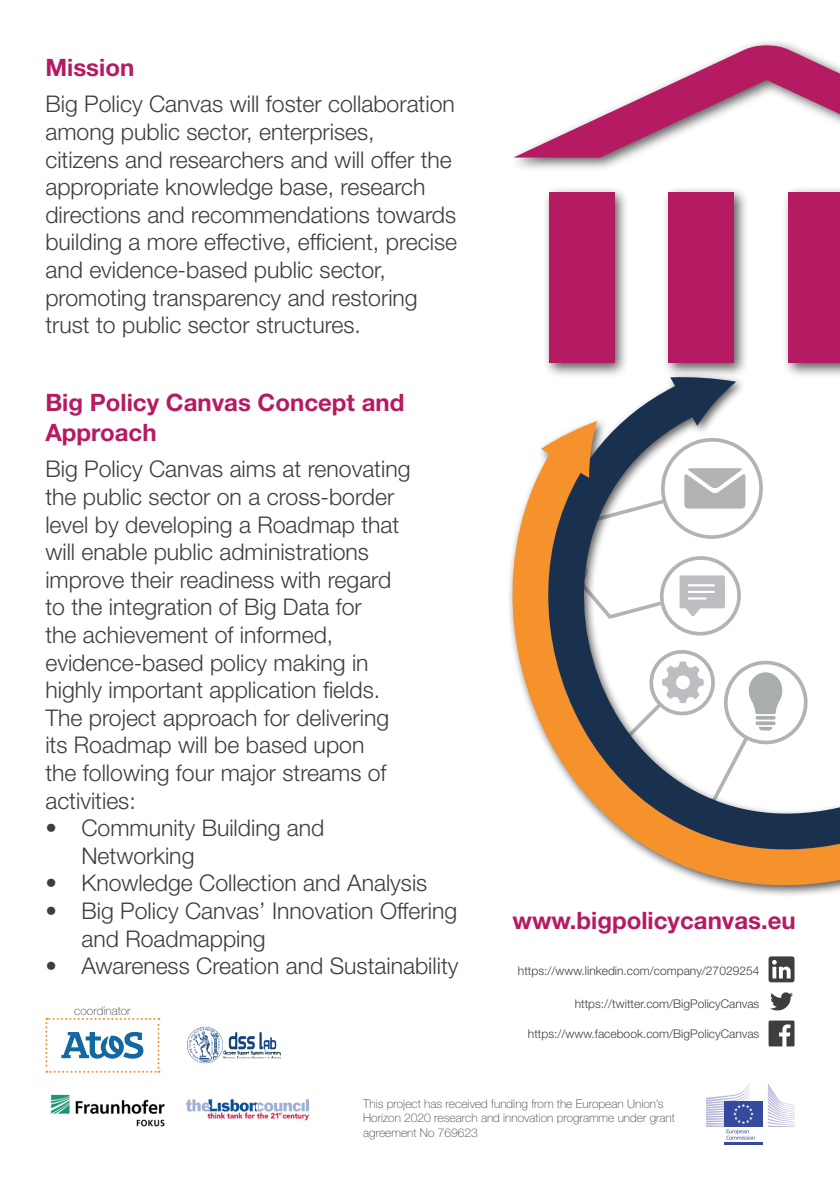
<style>
.page{position:relative;width:840px;height:1191px;background:#fff}
.page>*{position:absolute;margin:0;border:0;box-sizing:border-box;transform-origin:0 0}
.t1{font:700 24px/30px "Helvetica Neue LT Std";color:#b51b63}
.t2{font:300 23px/27.6px "Helvetica Neue LT Std";color:#3e3e3f}
.t3{font:100 12px/14.4px "Helvetica Neue LT Std";color:#3e3e3f}
.t4{font:300 12px "Helvetica Neue LT Std";color:#404041}
</style>
<div class="page">
<div style="left:508px;top:38px;width:331px;height:340px;background:#231f20;opacity:.75"></div>
<div style="left:548px;top:192px;width:66px;height:171px;background:#b51b63"></div>
<div style="left:668px;top:192px;width:65px;height:171px;background:#b51b63"></div>
<div style="left:787px;top:192px;width:52px;height:171px;background:#b51b63"></div>
<svg style="left:513px;top:45px;width:326px;height:113px"></svg>
<svg style="left:508px;top:376px;width:331px;height:45px"></svg>
<svg style="left:509px;top:421px;width:330px;height:474px"></svg>
<svg style="left:562px;top:430px;width:254px;height:393px"></svg>
<img style="left:187px;top:1026px;width:94px;height:38px">
<img style="left:45px;top:1070px;width:141px;height:57px">
<img style="left:186px;top:1099px;width:123px;height:22px">
<div style="left:723px;top:1101px;width:39px;height:25px;background:#354a9c"></div>
<hr style="left:723px;top:1142px;width:39px;height:2px;background:#354a9c">
<svg style="left:768px;top:1084px;width:26px;height:42px"></svg>
<svg style="left:706px;top:1084px;width:48px;height:55px"></svg>
<svg style="left:45px;top:1018px;width:114px;height:54px"></svg>
<svg style="left:770px;top:992px;width:22px;height:18px"></svg>
<svg style="left:768px;top:956px;width:26px;height:26px"></svg>
<svg style="left:768px;top:1020px;width:26px;height:26px"></svg>
<p class="t1" style="left:45px;top:52px;width:90px">Mission</p>
<p class="t2" style="left:45px;top:90px;width:413px">Big Policy Canvas will foster collaboration among public sector, enterprises,<br>citizens and researchers and will offer the appropriate knowledge base, research directions and recommendations towards building a more effective, efficient, precise and evidence-based public sector, promoting transparency and restoring trust to public sector structures.</p>
<p class="t1" style="left:45px;top:387px;width:360px">Big Policy Canvas Concept and<br>Approach</p>
<p class="t2" style="left:45px;top:455px;width:366px">Big Policy Canvas aims at renovating the public sector on a cross-border level by developing a Roadmap that will enable public administrations improve their readiness with regard to the integration of Big Data for<br>the achievement of informed, evidence-based policy making in highly important application fields.<br>The project approach for delivering its Roadmap will be based upon<br>the following four major streams of activities:</p>
<p class="t2" style="left:81px;top:813px;width:244px;text-indent:-36px">• Community Building and<br>Networking</p>
<p class="t2" style="left:45px;top:869px;width:383px">• Knowledge Collection and Analysis</p>
<p class="t2" style="left:81px;top:896px;width:377px;text-indent:-36px">• Big Policy Canvas’ Innovation Offering and Roadmapping</p>
<p class="t2" style="left:45px;top:951px;width:414px">• Awareness Creation and Sustainability</p>
<p class="t3" style="left:74px;top:1003px;width:58px">coordinator</p>
<p class="t1" style="left:512px;top:905px;width:285px">www.bigpolicycanvas.eu</p>
<p class="t4" style="left:517px;top:963px;width:243px">https://www.linkedin.com/company/27029254</p>
<p class="t4" style="left:574px;top:996px;width:186px">https://twitter.com/BigPolicyCanvas</p>
<p class="t4" style="left:527px;top:1026px;width:233px">https://www.facebook.com/BigPolicyCanvas</p>
<p class="t3" style="left:363px;top:1096px;width:313px">This project has received funding from the European Union’s<br>Horizon 2020 research and innovation programme under grant agreement No 769623</p>
</div>
